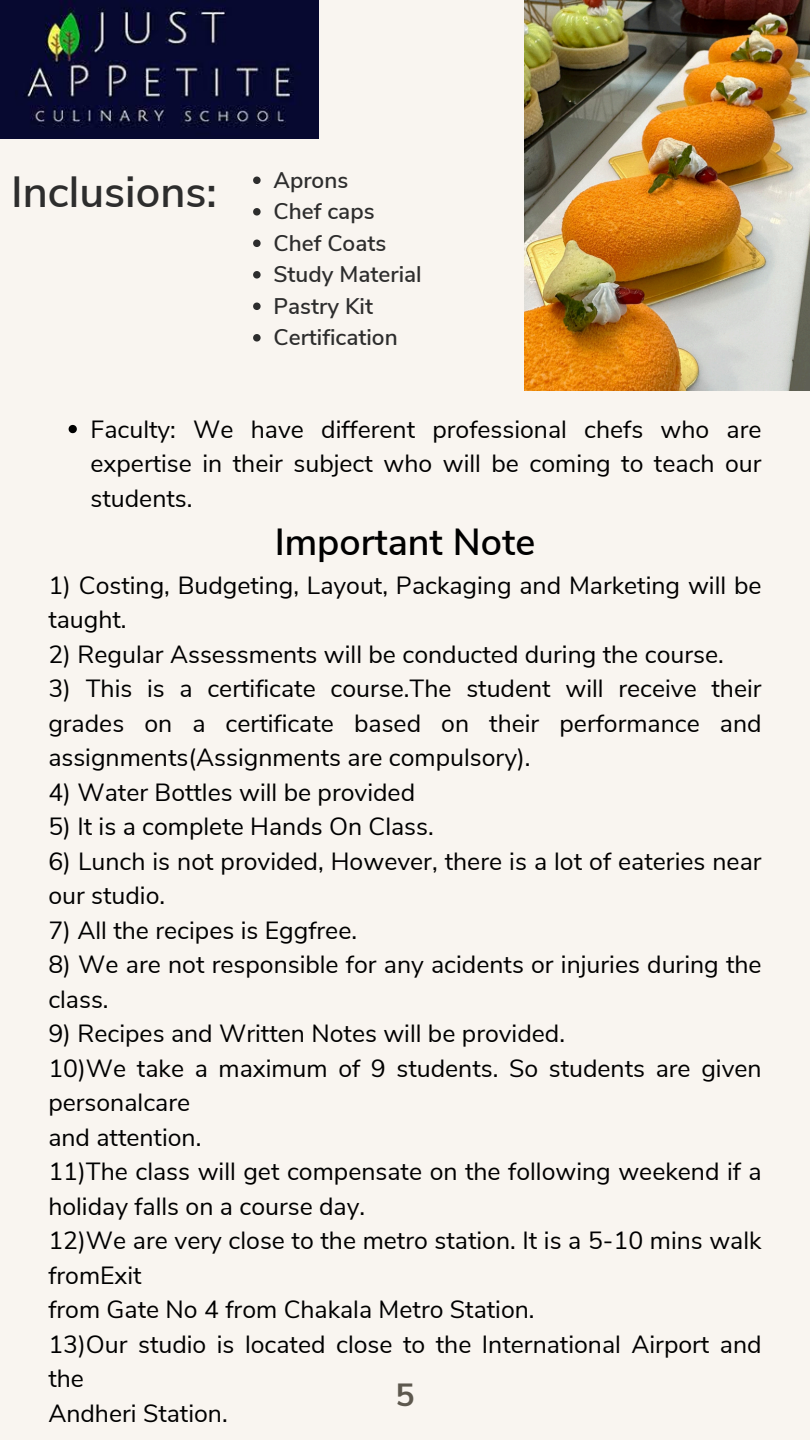
<style>
.page{position:relative;width:810px;height:1440px;background:#f9f5f0}
.page>*{position:absolute;margin:0;border:0;box-sizing:border-box;transform-origin:0 0}
.t1{font:600 43.6px "Nunito Sans";color:#2d2d2d}
.t2{font:600 37.7px "Nunito Sans";color:#000}
.t3{font:700 32px "Nunito Sans";color:#5d584e}
.t4{font:24.8px/34.5px "Nunito Sans";color:#000}
.t5{font:600 22.6px "Nunito Sans";color:#2d2d2d}
</style>
<div class="page">
<img style="left:525px;top:0;width:285px;height:391px">
<svg style="left:69px;top:425px;width:8px;height:8px"></svg>
<img style="left:0;top:0;width:319px;height:139px">
<svg style="left:253px;top:177px;width:8px;height:7px"></svg>
<svg style="left:253px;top:208px;width:8px;height:8px"></svg>
<svg style="left:253px;top:240px;width:8px;height:7px"></svg>
<svg style="left:253px;top:271px;width:8px;height:8px"></svg>
<svg style="left:253px;top:303px;width:8px;height:7px"></svg>
<svg style="left:253px;top:334px;width:8px;height:8px"></svg>
<p class="t1" style="left:11px;top:163px;width:207px">Inclusions:</p>
<p class="t5" style="left:273px;top:165px;width:76px">Aprons</p>
<p class="t5" style="left:273px;top:196px;width:103px">Chef caps</p>
<p class="t5" style="left:273px;top:228px;width:114px">Chef Coats</p>
<p class="t5" style="left:273px;top:259px;width:150px">Study Material</p>
<p class="t5" style="left:273px;top:291px;width:101px">Pastry Kit</p>
<p class="t5" style="left:273px;top:322px;width:126px">Certification</p>
<h1 class="t4" style="left:91px;top:412px;width:673px;text-align:justify">Faculty: We have different professional chefs who are expertise in their subject who will be coming to teach our students.</h1>
<p class="t2" style="left:275px;top:517px;width:262px">Important Note</p>
<p class="t4" style="left:48px;top:568px;width:715px">1) Costing, Budgeting, Layout, Packaging and Marketing will be taught.</p>
<p class="t4" style="left:48px;top:637px;width:677px">2) Regular Assessments will be conducted during the course.</p>
<p class="t4" style="left:48px;top:672px;width:715px;text-align:justify">3) This is a certificate course.The student will receive their grades on a certificate based on their performance and assignments(Assignments are compulsory).</p>
<p class="t4" style="left:48px;top:775px;width:368px">4) Water Bottles will be provided</p>
<p class="t4" style="left:48px;top:810px;width:387px">5) It is a complete Hands On Class.</p>
<p class="t4" style="left:48px;top:844px;width:715px">6) Lunch is not provided, However, there is a lot of eateries near our studio.</p>
<p class="t4" style="left:48px;top:913px;width:310px">7) All the recipes is Eggfree.</p>
<p class="t4" style="left:48px;top:948px;width:715px">8) We are not responsible for any acidents or injuries during the class.</p>
<p class="t4" style="left:48px;top:1017px;width:518px">9) Recipes and Written Notes will be provided.</p>
<p class="t4" style="left:48px;top:1051px;width:715px">10)We take a maximum of 9 students. So students are given personalcare</p>
<p class="t4" style="left:48px;top:1120px;width:155px">and attention.</p>
<p class="t4" style="left:48px;top:1155px;width:715px">11)The class will get compensate on the following weekend if a holiday falls on a course day.</p>
<p class="t4" style="left:48px;top:1224px;width:715px">12)We are very close to the metro station. It is a 5-10 mins walk fromExit</p>
<p class="t4" style="left:48px;top:1293px;width:488px">from Gate No 4 from Chakala Metro Station.</p>
<p class="t4" style="left:48px;top:1327px;width:715px">13)Our studio is located close to the International Airport and the</p>
<p class="t4" style="left:48px;top:1396px;width:181px">Andheri Station.</p>
<p class="t3" style="left:395px;top:1374px;width:21px">5</p>
</div>
